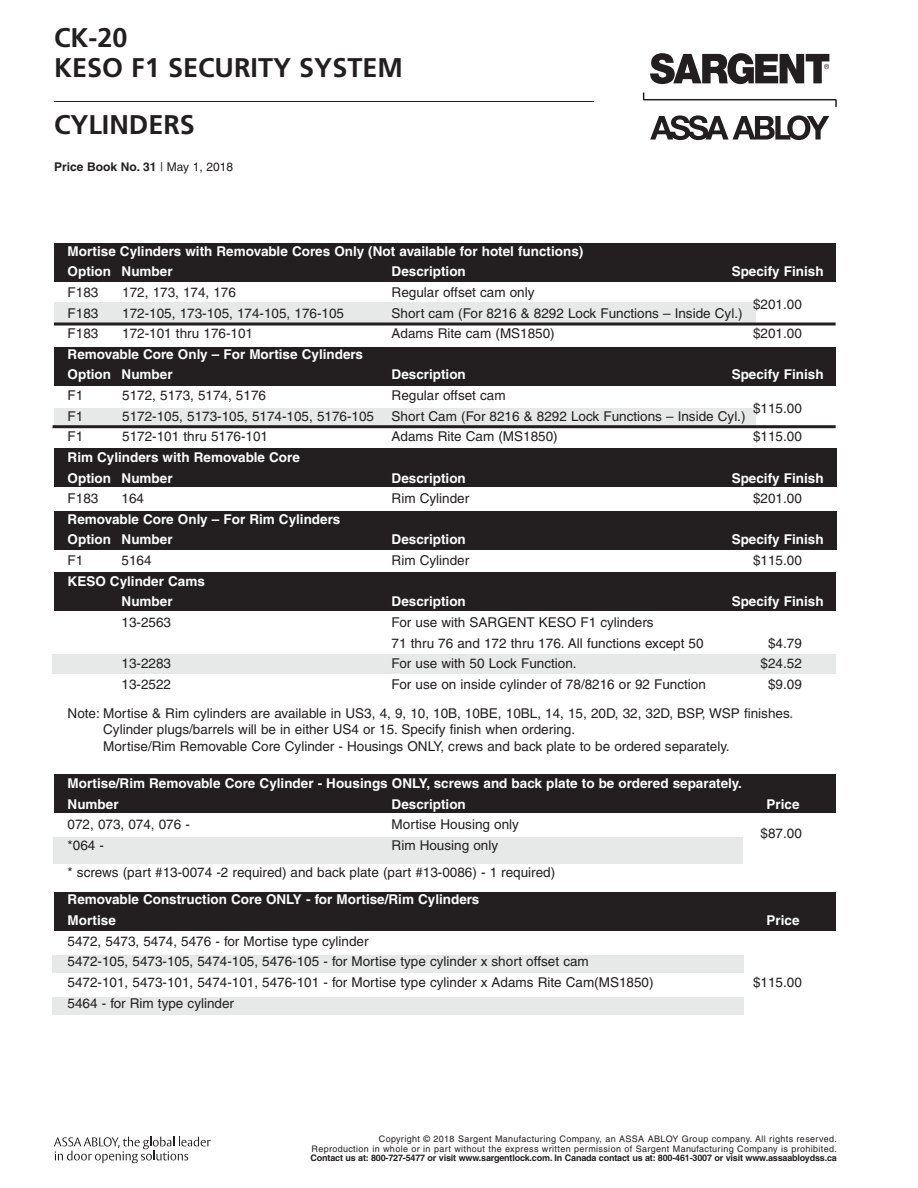
<style>
.page{position:relative;width:918px;height:1188px;background:#fff}
.page>*{position:absolute;margin:0;border:0;box-sizing:border-box;transform-origin:0 0}
.t1{font:700 27px/30px "Frutiger";color:#231f20}
.t2{font:13.5px/20.7px "Helvetica";color:#231f20}
.t3{font:700 13.5px/20.7px "Helvetica";color:#fff}
.t4{font:700 12px "Helvetica";color:#231f20}
.t5{font:9px/9.8px "Helvetica";letter-spacing:.04em;color:#231f20;text-align:right}
.t6{font:700 9px "Helvetica";letter-spacing:-.02em;color:#231f20}
.s1{font-weight:400}
</style>
<div class="page">
<hr style="left:54px;top:101px;width:540px;height:1px;background:#231f20">
<svg style="left:54px;top:1137px;width:157px;height:26px"></svg>
<svg style="left:643px;top:93px;width:194px;height:14px"></svg>
<svg style="left:650px;top:115px;width:179px;height:25px"></svg>
<svg style="left:650px;top:53px;width:179px;height:31px"></svg>
<div style="left:54px;top:243px;width:782px;height:38px;background:#231f20"></div>
<div style="left:53px;top:655px;width:783px;height:19px;background:#e7e8e8"></div>
<div style="left:53px;top:837px;width:689px;height:26px;background:#e7e8e8"></div>
<div style="left:53px;top:955px;width:691px;height:17px;background:#e7e8e8"></div>
<div style="left:53px;top:997px;width:691px;height:17px;background:#e7e8e8"></div>
<div style="left:54px;top:408px;width:702px;height:20px;background:#e7e8e8"></div>
<div style="left:54px;top:303px;width:702px;height:20px;background:#e7e8e8"></div>
<div style="left:54px;top:572px;width:782px;height:39px;background:#231f20"></div>
<div style="left:54px;top:775px;width:782px;height:38px;background:#231f20"></div>
<div style="left:54px;top:892px;width:782px;height:39px;background:#231f20"></div>
<div style="left:54px;top:511px;width:783px;height:39px;background:#231f20"></div>
<div style="left:54px;top:449px;width:783px;height:38px;background:#231f20"></div>
<div style="left:54px;top:348px;width:782px;height:38px;background:#231f20"></div>
<svg style="left:54px;top:322px;width:782px;height:4px"></svg>
<hr style="left:53px;top:425px;width:783px;height:3px;background:#231f20">
<h1 class="t1" style="left:54px;top:26px;width:350px">CK-20<br>KESO F1 SECURITY SYSTEM</h1>
<h1 class="t1" style="left:54px;top:113px;width:142px">CYLINDERS</h1>
<p class="t4" style="left:54px;top:162px;width:181px">Price Book No. 31 <span class="s1">| May 1, 2018</span></p>
<p class="t3" style="left:68px;top:242px;width:517px">Mortise Cylinders with Removable Cores Only (Not available for hotel functions)<br>Option Number</p>
<p class="t3" style="left:392px;top:263px;width:76px">Description</p>
<p class="t3" style="left:732px;top:263px;width:93px">Specify Finish</p>
<p class="t2" style="left:68px;top:283px;width:32px">F183</p>
<p class="t2" style="left:122px;top:283px;width:115px">172, 173, 174, 176</p>
<p class="t2" style="left:392px;top:283px;width:144px">Regular offset cam only</p>
<p class="t2" style="left:68px;top:304px;width:32px">F183</p>
<p class="t2" style="left:122px;top:304px;width:223px">172-105, 173-105, 174-105, 176-105</p>
<p class="t2" style="left:392px;top:304px;width:352px">Short cam (For 8216 &amp; 8292 Lock Functions – Inside Cyl.)</p>
<p class="t2" style="left:753px;top:295px;width:50px">$201.00</p>
<p class="t2" style="left:68px;top:325px;width:32px">F183</p>
<p class="t2" style="left:122px;top:325px;width:132px">172-101 thru 176-101</p>
<p class="t2" style="left:392px;top:325px;width:165px">Adams Rite cam (MS1850)</p>
<p class="t2" style="left:753px;top:325px;width:50px">$201.00</p>
<p class="t3" style="left:68px;top:345px;width:297px">Removable Core Only – For Mortise Cylinders<br>Option Number</p>
<p class="t3" style="left:392px;top:366px;width:76px">Description</p>
<p class="t3" style="left:732px;top:366px;width:93px">Specify Finish</p>
<p class="t2" style="left:68px;top:386px;width:17px">F1</p>
<p class="t2" style="left:122px;top:386px;width:145px">5172, 5173, 5174, 5176</p>
<p class="t2" style="left:392px;top:386px;width:116px">Regular offset cam</p>
<p class="t2" style="left:68px;top:407px;width:17px">F1</p>
<p class="t2" style="left:122px;top:407px;width:253px">5172-105, 5173-105, 5174-105, 5176-105</p>
<p class="t2" style="left:392px;top:407px;width:355px">Short Cam (For 8216 &amp; 8292 Lock Functions – Inside Cyl.)</p>
<p class="t2" style="left:753px;top:400px;width:50px">$115.00</p>
<p class="t2" style="left:68px;top:428px;width:17px">F1</p>
<p class="t2" style="left:122px;top:428px;width:147px">5172-101 thru 5176-101</p>
<p class="t2" style="left:392px;top:428px;width:168px">Adams Rite Cam (MS1850)</p>
<p class="t2" style="left:753px;top:428px;width:50px">$115.00</p>
<p class="t3" style="left:68px;top:448px;width:234px">Rim Cylinders with Removable Core<br>Option Number</p>
<p class="t3" style="left:392px;top:469px;width:76px">Description</p>
<p class="t3" style="left:732px;top:469px;width:93px">Specify Finish</p>
<p class="t2" style="left:68px;top:490px;width:32px">F183</p>
<p class="t2" style="left:122px;top:490px;width:24px">164</p>
<p class="t2" style="left:392px;top:490px;width:79px">Rim Cylinder</p>
<p class="t2" style="left:753px;top:490px;width:50px">$201.00</p>
<p class="t3" style="left:68px;top:510px;width:274px">Removable Core Only – For Rim Cylinders<br>Option Number</p>
<p class="t3" style="left:392px;top:531px;width:76px">Description</p>
<p class="t3" style="left:732px;top:531px;width:93px">Specify Finish</p>
<p class="t2" style="left:68px;top:551px;width:17px">F1</p>
<p class="t2" style="left:122px;top:551px;width:32px">5164</p>
<p class="t2" style="left:392px;top:551px;width:79px">Rim Cylinder</p>
<p class="t2" style="left:753px;top:551px;width:50px">$115.00</p>
<p class="t3" style="left:122px;top:572px;width:85px;text-indent:-54px">KESO Cylinder Cams<br>Number</p>
<p class="t3" style="left:392px;top:593px;width:76px">Description</p>
<p class="t3" style="left:732px;top:593px;width:93px">Specify Finish</p>
<p class="t2" style="left:122px;top:613px;width:51px">13-2563</p>
<p class="t2" style="left:392px;top:613px;width:314px">For use with SARGENT KESO F1 cylinders<br>71 thru 76 and 172 thru 176. All functions except 50</p>
<p class="t2" style="left:768px;top:634px;width:35px">$4.79</p>
<p class="t2" style="left:122px;top:655px;width:51px">13-2283</p>
<p class="t2" style="left:392px;top:655px;width:187px">For use with 50 Lock Function.</p>
<p class="t2" style="left:761px;top:655px;width:43px">$24.52</p>
<p class="t2" style="left:122px;top:675px;width:51px">13-2522</p>
<p class="t2" style="left:392px;top:675px;width:316px">For use on inside cylinder of 78/8216 or 92 Function</p>
<p class="t2" style="left:68px;top:671px;width:736px;line-height:29px;text-indent:701px">$9.09<br>Note: Mortise &amp; Rim cylinders are available in US3, 4, 9, 10, 10B, 10BE, 10BL, 14, 15, 20D, 32, 32D, BSP, WSP finishes.</p>
<p class="t2" style="left:103px;top:723px;width:628px;line-height:16.5px">Cylinder plugs/barrels will be in either US4 or 15. Specify finish when ordering.<br>Mortise/Rim Removable Core Cylinder - Housings ONLY, crews and back plate to be ordered separately.</p>
<p class="t3" style="left:68px;top:774px;width:676px">Mortise/Rim Removable Core Cylinder - Housings ONLY, screws and back plate to be ordered separately.<br>Number</p>
<p class="t3" style="left:392px;top:795px;width:76px">Description</p>
<p class="t3" style="left:767px;top:795px;width:35px">Price</p>
<p class="t2" style="left:68px;top:816px;width:124px">072, 073, 074, 076 -</p>
<p class="t2" style="left:392px;top:816px;width:129px">Mortise Housing only</p>
<p class="t2" style="left:68px;top:836px;width:38px">*064 -</p>
<p class="t2" style="left:68px;top:833px;width:489px;line-height:27.3px;text-indent:324px">Rim Housing only<br>* screws (part #13-0074 -2 required) and back plate (part #13-0086) - 1 required)</p>
<p class="t3" style="left:68px;top:891px;width:413px">Removable Construction Core ONLY - for Mortise/Rim Cylinders<br>Mortise</p>
<p class="t2" style="left:68px;top:932px;width:587px">5472, 5473, 5474, 5476 - for Mortise type cylinder<br>5472-105, 5473-105, 5474-105, 5476-105 - for Mortise type cylinder x short offset cam<br>5472-101, 5473-101, 5474-101, 5476-101 - for Mortise type cylinder x Adams Rite Cam(MS1850)</p>
<p class="t2" style="left:68px;top:994px;width:168px">5464 - for Rim type cylinder</p>
<p class="t2" style="left:761px;top:825px;width:43px">$87.00</p>
<p class="t3" style="left:767px;top:911px;width:35px">Price</p>
<p class="t2" style="left:753px;top:973px;width:50px">$115.00</p>
<p class="t5" style="left:312px;top:1135px;width:527px">Copyright © 2018 Sargent Manufacturing Company, an ASSA ABLOY Group company. All rights reserved.<br>Reproduction in whole or in part without the express written permission of Sargent Manufacturing Company is prohibited.</p>
<p class="t6" style="left:311px;top:1155px;width:528px">Contact us at: 800-727-5477 or visit www.sargentlock.com. In Canada contact us at: 800-461-3007 or visit www.assaabloydss.ca</p>
</div>
